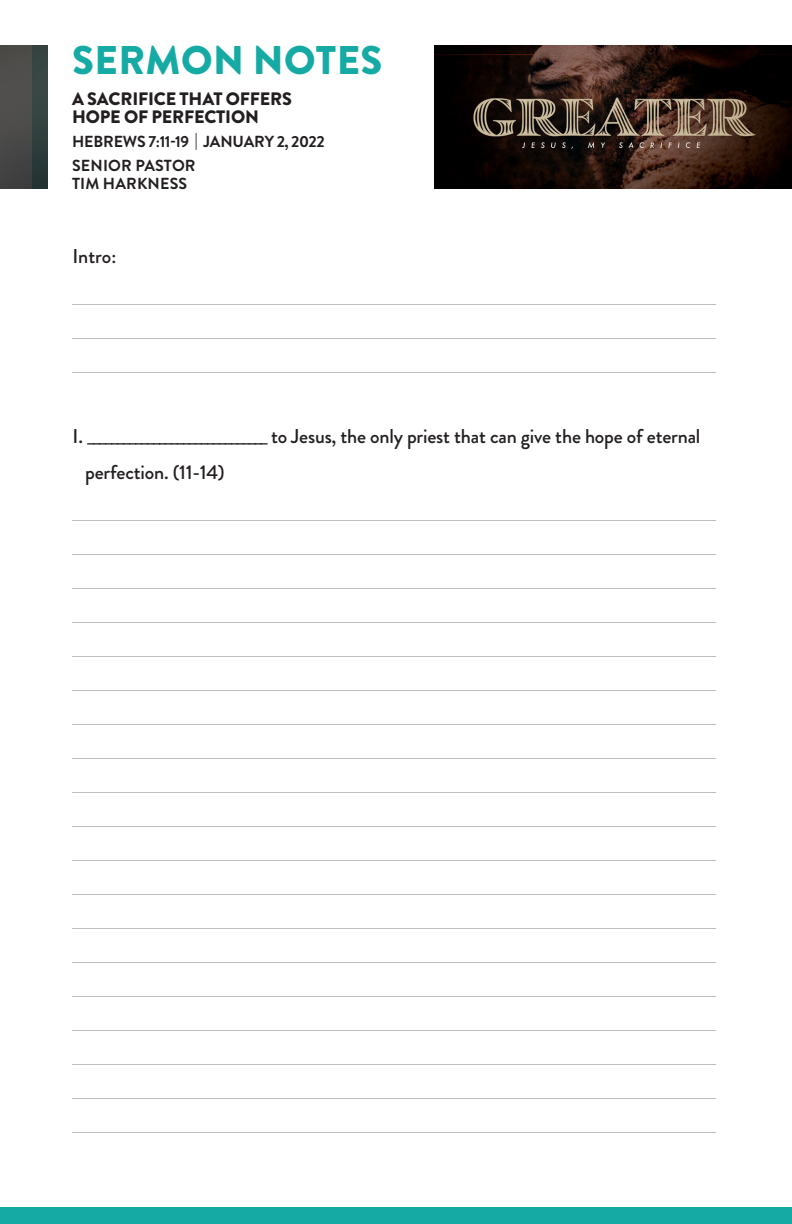
<style>
.page{position:relative;width:792px;height:1224px;background:#fff}
.page>*{position:absolute;margin:0;border:0;box-sizing:border-box;transform-origin:0 0}
.t1{font:900 40px "Brandon Grotesque";letter-spacing:.01em;color:#16aaa4}
.t2{font:500 20px "Brandon Grotesque";letter-spacing:-.01em;color:#231f20}
.t3{font:900 18px "Brandon Grotesque";letter-spacing:-.01em;color:#231f20}
.t4{font:700 16px/24px "Brandon Grotesque";letter-spacing:-.005em;color:#231f20}
</style>
<div class="page">
<img style="left:0;top:46px;width:48px;height:143px">
<img style="left:435px;top:46px;width:357px;height:143px">
<div style="left:0;top:1208px;width:792px;height:16px;background:#16aaa4"></div>
<hr style="left:73px;top:1064px;width:643px;height:1px;background:#bcbdc0">
<hr style="left:73px;top:1098px;width:643px;height:1px;background:#bcbdc0">
<hr style="left:73px;top:1132px;width:643px;height:1px;background:#bcbdc0">
<hr style="left:73px;top:304px;width:643px;height:1px;background:#bcbdc0">
<hr style="left:73px;top:338px;width:643px;height:1px;background:#bcbdc0">
<hr style="left:73px;top:372px;width:643px;height:1px;background:#bcbdc0">
<hr style="left:73px;top:520px;width:643px;height:1px;background:#bcbdc0">
<hr style="left:73px;top:588px;width:643px;height:1px;background:#bcbdc0">
<hr style="left:73px;top:759px;width:643px;height:1px;background:#bcbdc0">
<hr style="left:73px;top:690px;width:643px;height:1px;background:#bcbdc0">
<hr style="left:73px;top:554px;width:643px;height:1px;background:#bcbdc0">
<hr style="left:73px;top:725px;width:643px;height:1px;background:#bcbdc0">
<hr style="left:73px;top:656px;width:643px;height:1px;background:#bcbdc0">
<hr style="left:73px;top:622px;width:643px;height:1px;background:#bcbdc0">
<hr style="left:73px;top:792px;width:643px;height:1px;background:#bcbdc0">
<hr style="left:73px;top:860px;width:643px;height:1px;background:#bcbdc0">
<hr style="left:73px;top:1031px;width:643px;height:1px;background:#bcbdc0">
<hr style="left:73px;top:962px;width:643px;height:1px;background:#bcbdc0">
<hr style="left:73px;top:826px;width:643px;height:1px;background:#bcbdc0">
<hr style="left:73px;top:997px;width:643px;height:1px;background:#bcbdc0">
<hr style="left:73px;top:928px;width:643px;height:1px;background:#bcbdc0">
<hr style="left:73px;top:894px;width:643px;height:1px;background:#bcbdc0">
<p class="t1" style="left:72px;top:31px;width:312px">SERMON NOTES</p>
<p class="t3" style="left:72px;top:86px;width:221px">A SACRIFICE THAT OFFERS</p>
<p class="t3" style="left:72px;top:104px;width:188px">HOPE OF PERFECTION</p>
<p class="t4" style="left:72px;top:130px;width:254px">HEBREWS 7:11-19 | JANUARY 2, 2022<br>SENIOR PASTOR</p>
<p class="t4" style="left:72px;top:172px;width:117px">TIM HARKNESS</p>
<p class="t2" style="left:73px;top:243px;width:45px">Intro:</p>
<p class="t2" style="left:73px;top:423px;width:629px">I. ______________________________ to Jesus, the only priest that can give the hope of eternal</p>
<p class="t2" style="left:85px;top:459px;width:141px">perfection. (11-14)</p>
</div>
